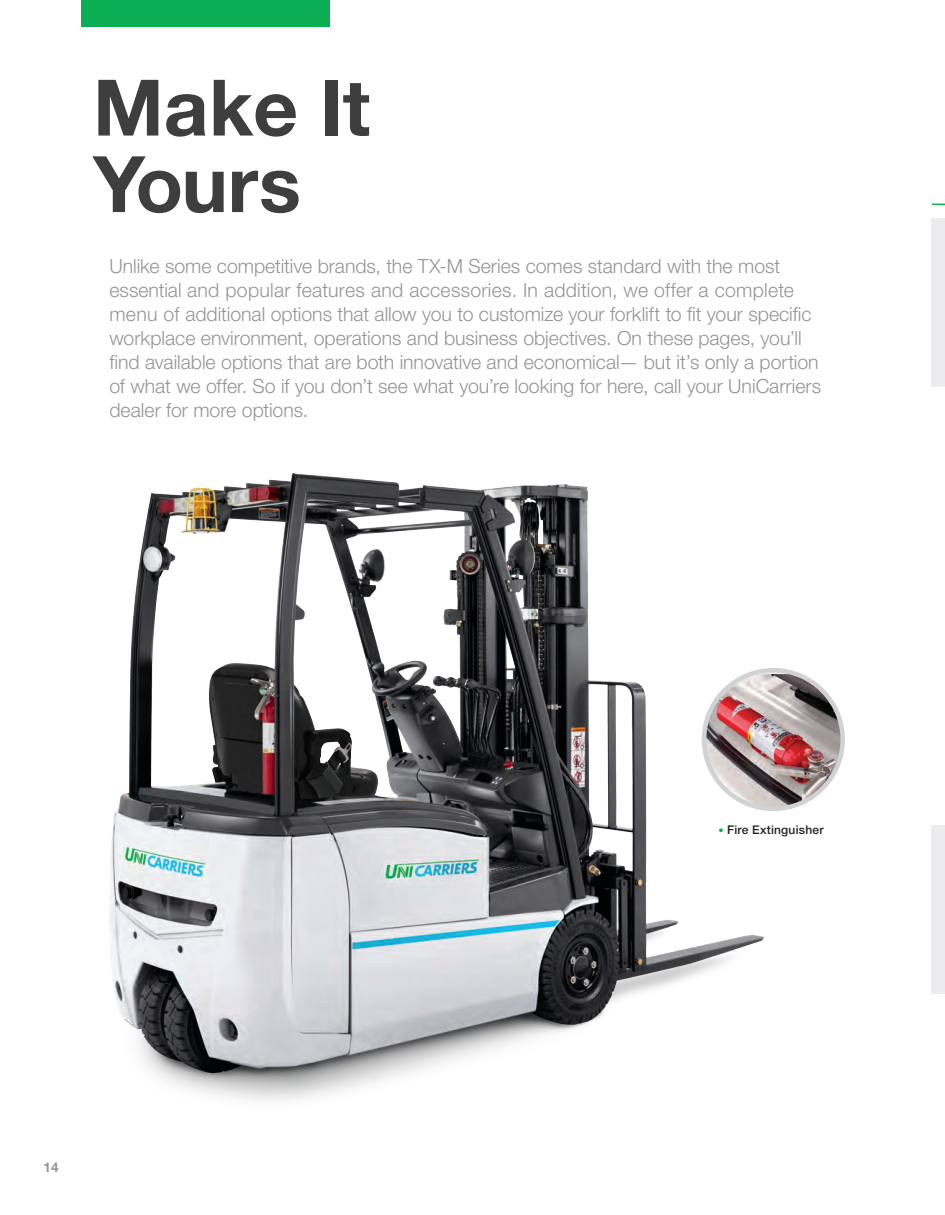
<style>
.page{position:relative;width:945px;height:1215px;background:#fff}
.page>*{position:absolute;margin:0;border:0;box-sizing:border-box;transform-origin:0 0}
.t1{font:700 78px/76.5px "Helvetica Neue LT Std";color:#3e3e3f}
.t2{font:300 19.5px/24px "Helvetica Neue LT Std";color:#939598}
.t3{font:700 13.5px "Helvetica Neue LT Std";color:#939598}
.t4{font:500 12px "Helvetica Neue LT Std";letter-spacing:.02em;color:#231f20}
.s1{font-size:10.5px;color:#0cae53}
</style>
<div class="page">
<img style="left:109px;top:473px;width:693px;height:628px">
<div style="left:932px;top:219px;width:13px;height:168px;background:#ececee"></div>
<div style="left:932px;top:826px;width:13px;height:168px;background:#ececee"></div>
<svg style="left:932px;top:204px;width:13px;height:1px"></svg>
<img style="left:704px;top:674px;width:139px;height:135px">
<div style="left:702px;top:668px;width:143px;height:143px;border:4px solid #d1d2d4;border-radius:50%"></div>
<div style="left:81px;top:0;width:248px;height:26px;background:#0cae53"></div>
<p class="t1" style="left:93px;top:68px;width:279px">Make It<br>Yours</p>
<p class="t2" style="left:109px;top:253px;width:713px">Unlike some competitive brands, the TX-M Series comes standard with the most essential and popular features and accessories. In addition, we offer a complete menu of additional options that allow you to customize your forklift to fit your specific workplace environment, operations and business objectives. On these pages, you’ll find available options that are both innovative and economical— but it’s only a portion of what we offer. So if you don’t see what you’re looking for here, call your UniCarriers dealer for more options.</p>
<p class="t3" style="left:44px;top:1158px;width:17px">14</p>
<p class="t4" style="left:718px;top:822px;width:107px"><span class="s1">•</span> Fire Extinguisher</p>
</div>
